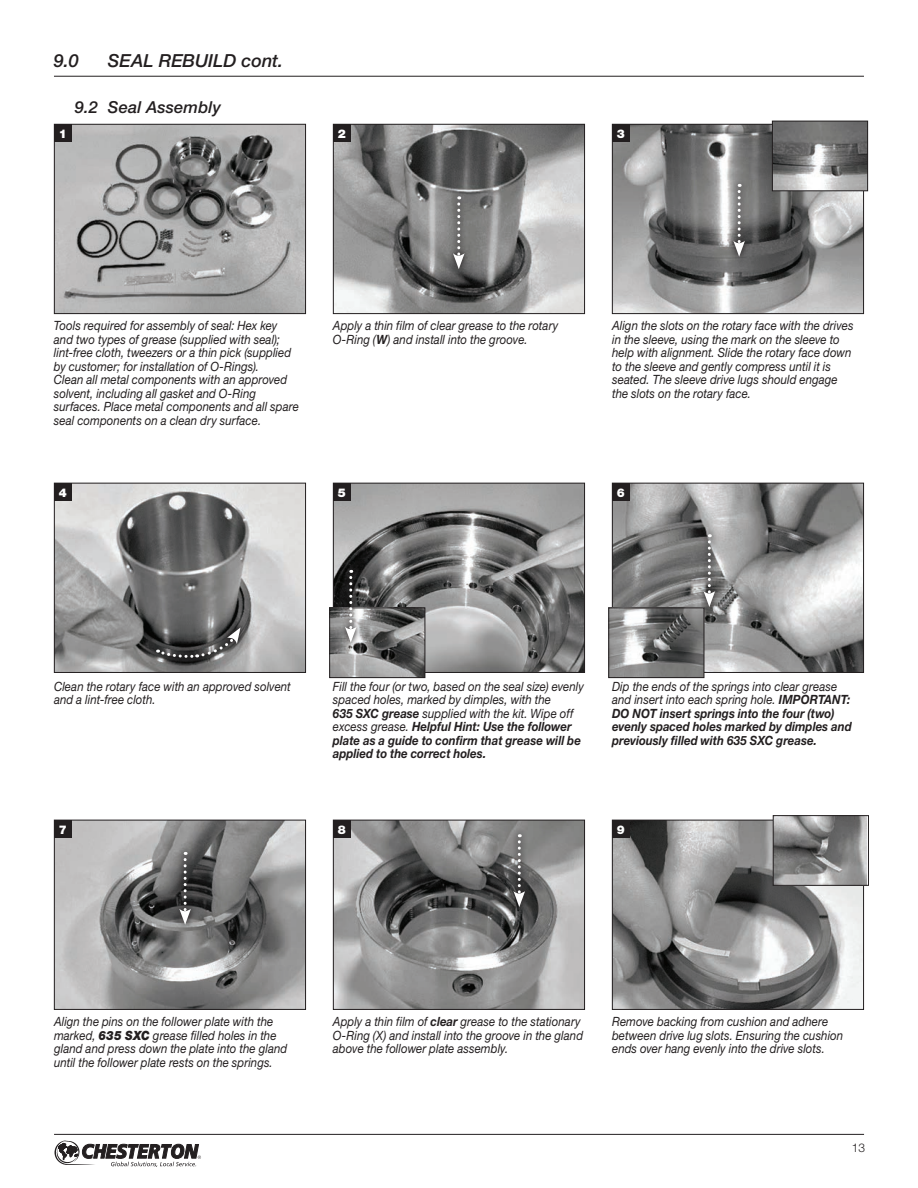
<style>
.page{position:relative;width:918px;height:1188px;background:#fff}
.page>*{position:absolute;margin:0;border:0;box-sizing:border-box;transform-origin:0 0}
.t1{font:italic 500 18px "Helvetica Neue LT Std";color:#231f20}
.t2{font:italic 500 16.5px "Helvetica Neue LT Std";letter-spacing:.01em;color:#231f20}
.t3{font:italic 12.75px/13.5px "Helvetica Neue LT Std";letter-spacing:.005em;color:#231f20;scale:.9 1}
.t4{font:italic 700 12.75px/13.5px "Helvetica Neue LT Std";color:#231f20;scale:.9 1}
.t5{font:900 12px "Helvetica Neue LT Std";color:#fff}
.t6{font:300 12px "Helvetica Neue LT Std";color:#231f20}
.s1{font-weight:700}
.s2{font-weight:400}
.s3{font-weight:900}
</style>
<div class="page">
<svg style="left:55px;top:1140px;width:146px;height:27px"></svg>
<hr style="left:54px;top:1134px;width:810px;height:1px;background:#231f20">
<hr style="left:54px;top:76px;width:810px;height:1px;background:#231f20">
<img style="left:56px;top:126px;width:248px;height:186px">
<div style="left:54px;top:124px;width:252px;height:190px;border:1px solid #231f20"></div>
<div style="left:54px;top:124px;width:18px;height:18px;background:#231f20"></div>
<img style="left:335px;top:126px;width:248px;height:186px">
<div style="left:333px;top:124px;width:252px;height:190px;border:1px solid #231f20"></div>
<div style="left:333px;top:124px;width:18px;height:18px;background:#231f20"></div>
<img style="left:614px;top:126px;width:248px;height:186px">
<div style="left:612px;top:124px;width:252px;height:190px;border:1px solid #231f20"></div>
<div style="left:612px;top:124px;width:18px;height:18px;background:#231f20"></div>
<img style="left:56px;top:485px;width:248px;height:186px">
<div style="left:54px;top:483px;width:252px;height:190px;border:1px solid #231f20"></div>
<div style="left:54px;top:483px;width:18px;height:18px;background:#231f20"></div>
<img style="left:335px;top:485px;width:248px;height:186px">
<div style="left:333px;top:483px;width:252px;height:190px;border:1px solid #231f20"></div>
<div style="left:333px;top:483px;width:18px;height:18px;background:#231f20"></div>
<img style="left:614px;top:485px;width:248px;height:186px">
<div style="left:612px;top:483px;width:252px;height:190px;border:1px solid #231f20"></div>
<div style="left:612px;top:483px;width:18px;height:18px;background:#231f20"></div>
<img style="left:56px;top:822px;width:248px;height:186px">
<div style="left:54px;top:820px;width:252px;height:190px;border:1px solid #231f20"></div>
<div style="left:54px;top:820px;width:18px;height:18px;background:#231f20"></div>
<img style="left:335px;top:822px;width:248px;height:186px">
<div style="left:333px;top:820px;width:252px;height:190px;border:1px solid #231f20"></div>
<div style="left:333px;top:820px;width:18px;height:18px;background:#231f20"></div>
<img style="left:614px;top:822px;width:248px;height:186px">
<div style="left:612px;top:820px;width:252px;height:190px;border:1px solid #231f20"></div>
<div style="left:612px;top:820px;width:18px;height:18px;background:#231f20"></div>
<img style="left:775px;top:817px;width:91px;height:67px">
<div style="left:773px;top:815px;width:96px;height:71px;border:1px solid #231f20"></div>
<svg style="left:446px;top:190px;width:25px;height:86px"></svg>
<svg style="left:453px;top:196px;width:12px;height:73px"></svg>
<svg style="left:727px;top:177px;width:25px;height:86px"></svg>
<svg style="left:733px;top:184px;width:12px;height:73px"></svg>
<svg style="left:697px;top:528px;width:25px;height:85px"></svg>
<svg style="left:703px;top:534px;width:12px;height:73px"></svg>
<img style="left:774px;top:123px;width:92px;height:66px">
<div style="left:772px;top:121px;width:96px;height:70px;border:1px solid #231f20"></div>
<img style="left:331px;top:609px;width:92px;height:67px">
<div style="left:329px;top:607px;width:96px;height:71px;border:1px solid #231f20"></div>
<img style="left:610px;top:609px;width:92px;height:67px">
<div style="left:608px;top:607px;width:96px;height:71px;border:1px solid #231f20"></div>
<svg style="left:338px;top:563px;width:25px;height:86px"></svg>
<svg style="left:345px;top:570px;width:12px;height:73px"></svg>
<svg style="left:507px;top:828px;width:25px;height:85px"></svg>
<svg style="left:513px;top:834px;width:12px;height:73px"></svg>
<svg style="left:173px;top:845px;width:24px;height:86px"></svg>
<svg style="left:179px;top:852px;width:12px;height:73px"></svg>
<svg style="left:149px;top:621px;width:98px;height:44px;background:#626262"></svg>
<svg style="left:158px;top:627px;width:83px;height:32px;background:#5b5b5b"></svg>
<h1 class="t1" style="left:54px;top:50px;width:26px">9.0</h1>
<h1 class="t1" style="left:108px;top:50px;width:177px">SEAL REBUILD cont.</h1>
<p class="t2" style="left:75px;top:98px;width:147px">9.2 Seal Assembly</p>
<p class="t5" style="left:59px;top:126px;width:10px">1</p>
<p class="t5" style="left:338px;top:126px;width:10px">2</p>
<p class="t5" style="left:617px;top:126px;width:10px">3</p>
<p class="t3" style="left:54px;top:319px;width:274px">Tools required for assembly of seal: Hex key and two types of grease (supplied with seal); lint-free cloth, tweezers or a thin pick (supplied by customer; for installation of O-Rings).<br>Clean all metal components with an approved solvent, including all gasket and O-Ring surfaces. Place metal components and all spare seal components on a clean dry surface.</p>
<p class="t5" style="left:59px;top:485px;width:10px">4</p>
<p class="t3" style="left:333px;top:319px;width:252px">Apply a thin film of clear grease to the rotary<br>O-Ring (<span class="s1">W</span>) and install into the groove.</p>
<p class="t3" style="left:612px;top:319px;width:270px">Align the slots on the rotary face with the drives in the sleeve, using the mark on the sleeve to help with alignment. Slide the rotary face down to the sleeve and gently compress until it is seated. The sleeve drive lugs should engage the slots on the rotary face.</p>
<p class="t5" style="left:338px;top:485px;width:10px">5</p>
<p class="t5" style="left:617px;top:485px;width:10px">6</p>
<p class="t3" style="left:54px;top:679px;width:265px">Clean the rotary face with an approved solvent and a lint-free cloth.</p>
<p class="t5" style="left:59px;top:822px;width:10px">7</p>
<p class="t3" style="left:333px;top:679px;width:281px">Fill the four (or two, based on the seal size) evenly spaced holes, marked by dimples, with the<br><span class="s1">635 SXC grease</span> supplied with the kit. Wipe off excess grease. <span class="s1">Helpful Hint: Use the follower plate as a guide to confirm that grease will be applied to the correct holes.</span></p>
<p class="t4" style="left:612px;top:679px;width:268px"><span class="s2">Dip the ends of the springs into clear grease and insert into each spring hole.</span> IMPORTANT:<br>DO NOT insert springs into the four (two) evenly spaced holes marked by dimples and previously filled with 635 SXC grease.</p>
<p class="t5" style="left:338px;top:822px;width:10px">8</p>
<p class="t5" style="left:617px;top:822px;width:10px">9</p>
<p class="t3" style="left:54px;top:1015px;width:261px">Align the pins on the follower plate with the marked, <span class="s3">635 SXC</span> grease filled holes in the gland and press down the plate into the gland until the follower plate rests on the springs.</p>
<p class="t3" style="left:333px;top:1015px;width:280px">Apply a thin film of <span class="s1">clear</span> grease to the stationary<br>O-Ring (X) and install into the groove in the gland above the follower plate assembly.</p>
<p class="t3" style="left:612px;top:1015px;width:258px">Remove backing from cushion and adhere between drive lug slots. Ensuring the cushion ends over hang evenly into the drive slots.</p>
<p class="t6" style="left:852px;top:1140px;width:15px">13</p>
</div>
